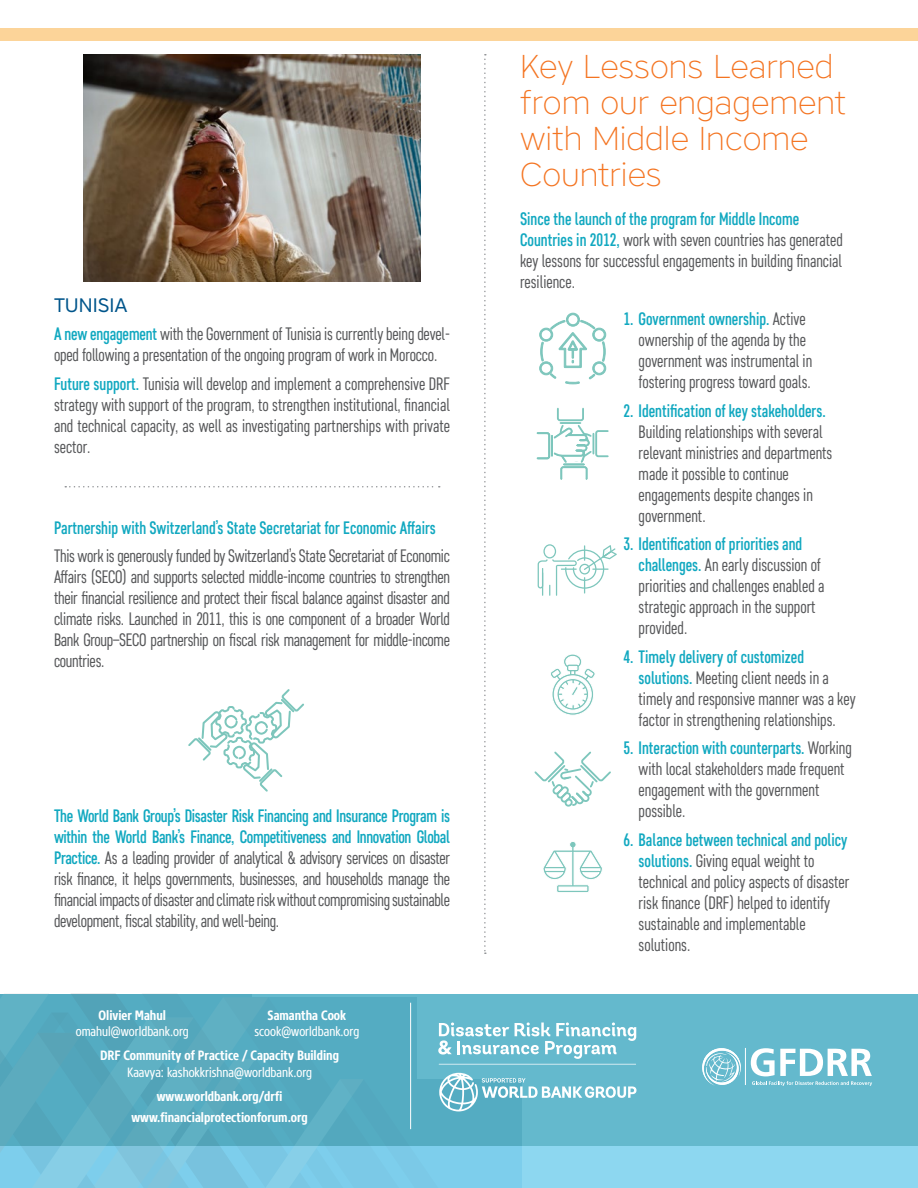
<style>
.page{position:relative;width:918px;height:1188px;background:#fff}
.page>*{position:absolute;margin:0;border:0;box-sizing:border-box;transform-origin:0 0}
.t1{font:200 33px/36px "Core Sans A25";color:#f47421}
.t2{font:19.5px "Core Sans A45";color:#00558b}
.t3{font:18px/21px "Core Sans D37 Cn";color:#57585a}
.t4{font:500 18px "Core Sans D47 Cn";color:#11a8c0}
.t5{font:500 18px/21px "Core Sans D47 Cn";letter-spacing:-.02em;color:#11a8c0}
.t6{font:700 13.5px/21px "Core Sans NR67 Cn";color:#fff;text-align:center}
.t7{font:13.5px "Core Sans NR47 Cn";color:#fff}
.s1{font-family:"Core Sans D47 Cn";font-weight:500;color:#11a8c0}
.s2{font-family:"Core Sans D37 Cn";font-weight:400;color:#57585a}
</style>
<div class="page">
<div style="left:0;top:28px;width:918px;height:13px;background:#fcd499"></div>
<div style="left:0;top:994px;width:918px;height:194px;background:#64b9cd"></div>
<div style="left:0;top:1147px;width:918px;height:41px;background:#8dd7f0"></div>
<svg style="left:751px;top:1048px;width:121px;height:38px"></svg>
<svg style="left:702px;top:1048px;width:39px;height:38px"></svg>
<hr style="left:745px;top:1048px;width:1px;height:37px;background:#fff">
<svg style="left:0;top:994px;width:636px;height:194px"></svg>
<hr style="left:410px;top:1003px;width:1px;height:126px;background:#fff">
<svg style="left:539px;top:313px;width:67px;height:71px"></svg>
<svg style="left:188px;top:689px;width:116px;height:103px"></svg>
<img style="left:83px;top:54px;width:338px;height:228px">
<svg style="left:65px;top:486px;width:375px;height:2px"></svg>
<svg style="left:484px;top:54px;width:2px;height:900px"></svg>
<svg style="left:538px;top:544px;width:79px;height:52px"></svg>
<svg style="left:536px;top:407px;width:73px;height:73px"></svg>
<svg style="left:551px;top:654px;width:44px;height:61px"></svg>
<svg style="left:543px;top:842px;width:59px;height:50px"></svg>
<svg style="left:534px;top:751px;width:77px;height:56px"></svg>
<p class="t2" style="left:54px;top:292px;width:75px">TUNISIA</p>
<p class="t3" style="left:54px;top:323px;width:398px"><span class="s1">A new engagement</span> with the Government of Tunisia is currently being devel&shy;oped following a presentation of the ongoing program of work in Morocco.</p>
<p class="t3" style="left:54px;top:373px;width:398px;text-align:justify"><span class="s1">Future support.</span> Tunisia will develop and implement a comprehensive DRF strategy with support of the program, to strengthen institutional, financial and technical capacity, as well as investigating partnerships with private sector.</p>
<p class="t4" style="left:54px;top:517px;width:383px">Partnership with Switzerland’s State Secretariat for Economic Affairs</p>
<p class="t3" style="left:54px;top:545px;width:398px;text-align:justify">This work is generously funded by Switzerland’s State Secretariat of Economic Affairs (SECO) and supports selected middle-income countries to strengthen their financial resilience and protect their fiscal balance against disaster and climate risks. Launched in 2011, this is one component of a broader World Bank Group–SECO partnership on fiscal risk management for middle-income countries.</p>
<p class="t5" style="left:54px;top:805px;width:398px">The World Bank Group’s Disaster Risk Financing and Insurance Program is within the World Bank’s Finance, Competitiveness and Innovation Global</p>
<p class="t3" style="left:54px;top:847px;width:398px;text-align:justify"><span class="s1">Practice.</span> As a leading provider of analytical &amp; advisory services on disaster risk finance, it helps governments, businesses, and households manage the financial impacts of disaster and climate risk without compromising sustainable development, fiscal stability, and well-being.</p>
<p class="t6" style="left:99px;top:1005px;width:69px">Olivier Mahul</p>
<p class="t7" style="left:76px;top:1023px;width:115px">omahul@worldbank.org</p>
<p class="t6" style="left:268px;top:1005px;width:80px">Samantha Cook</p>
<p class="t7" style="left:254px;top:1023px;width:106px">scook@worldbank.org</p>
<p class="t6" style="left:100px;top:1045px;width:240px">DRF Community of Practice / Capacity Building</p>
<p class="t7" style="left:127px;top:1063px;width:187px">Kaavya: kashokkrishna@worldbank.org</p>
<p class="t6" style="left:131px;top:1086px;width:178px">www.worldbank.org/drfi www.financialprotectionforum.org</p>
<h1 class="t1" style="left:520px;top:48px;width:327px">Key Lessons Learned from our engagement with Middle Income<br>Countries</h1>
<p class="t4" style="left:520px;top:208px;width:281px">Since the launch of the program for Middle Income</p>
<p class="t3" style="left:520px;top:229px;width:324px;text-align:justify"><span class="s1">Countries in 2012,</span> work with seven countries has generated key lessons for successful engagements in building financial resilience.</p>
<p class="t4" style="left:624px;top:308px;width:184px">1. Government ownership. <span class="s2">Active</span></p>
<p class="t3" style="left:639px;top:329px;width:175px">ownership of the agenda by the government was instrumental in fostering progress toward goals.</p>
<p class="t4" style="left:624px;top:399px;width:204px">2. Identification of key stakeholders.</p>
<p class="t3" style="left:639px;top:421px;width:195px">Building relationships with several relevant ministries and departments made it possible to continue engagements despite changes in government.</p>
<p class="t4" style="left:624px;top:533px;width:180px">3. Identification of priorities and</p>
<p class="t3" style="left:639px;top:554px;width:187px"><span class="s1">challenges.</span> An early discussion of priorities and challenges enabled a strategic approach in the support provided.</p>
<p class="t4" style="left:624px;top:645px;width:182px">4. Timely delivery of customized</p>
<p class="t3" style="left:639px;top:667px;width:219px"><span class="s1">solutions.</span> Meeting client needs in a timely and responsive manner was a key factor in strengthening relationships.</p>
<p class="t4" style="left:624px;top:737px;width:230px">5. Interaction with counterparts. <span class="s2">Working</span></p>
<p class="t3" style="left:639px;top:758px;width:208px">with local stakeholders made frequent engagement with the government possible.</p>
<p class="t4" style="left:624px;top:828px;width:225px">6. Balance between technical and policy</p>
<p class="t3" style="left:639px;top:850px;width:212px"><span class="s1">solutions.</span> Giving equal weight to technical and policy aspects of disaster risk finance (DRF) helped to identify sustainable and implementable solutions.</p>
</div>
